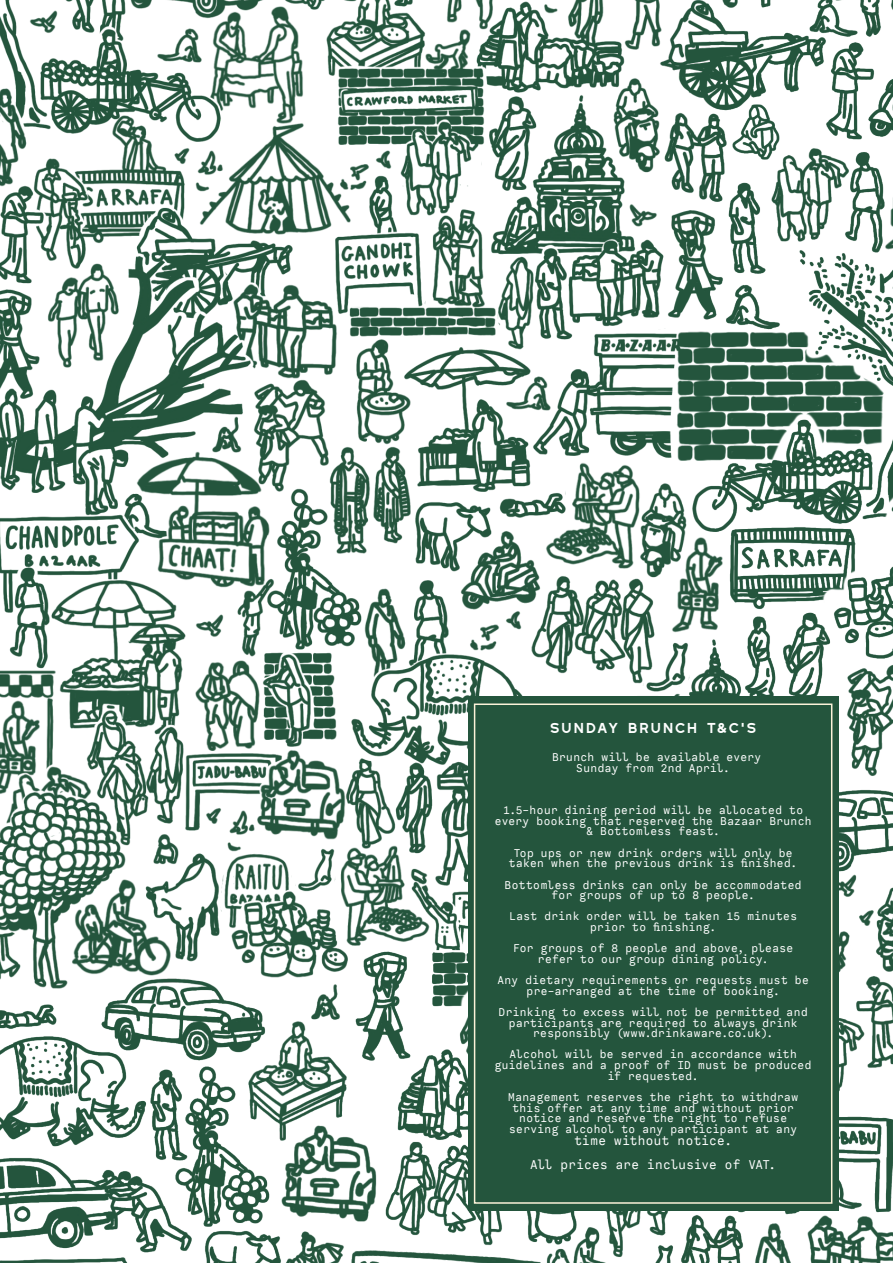
<style>
.page{position:relative;width:893px;height:1263px;background:#fff}
.page>*{position:absolute;margin:0;border:0;box-sizing:border-box;transform-origin:0 0}
.t1{font:18px "Westmount";letter-spacing:-.045em;color:#fff}
.t2{font:13.5px "Calling Code";letter-spacing:.03em;color:#fff}
.t3{font:12px/10.6px "Calling Code";letter-spacing:.035em;color:#fff;text-align:center}
</style>
<div class="page">
<img style="left:0;top:0;width:893px;height:1263px">
<div style="left:468px;top:696px;width:370px;height:515px;background:#24553d"></div>
<div style="left:474px;top:703px;width:358px;height:501px;border:2px solid #fcf2d9"></div>
<p class="t1" style="left:548px;top:718px;width:211px">SUNDAY BRUNCH T&amp;C’s</p>
<p class="t3" style="left:552px;top:752px;width:211px">Brunch will be available every<br>Sunday from 2nd April.</p>
<p class="t3" style="left:495px;top:805px;width:318px">1.5-hour dining period will be allocated to every booking that reserved the Bazaar Brunch &amp; Bottomless feast.</p>
<p class="t3" style="left:509px;top:847px;width:290px">Top ups or new drink orders will only be taken when the previous drink is finished.</p>
<p class="t3" style="left:505px;top:879px;width:298px">Bottomless drinks can only be accommodated for groups of up to 8 people.</p>
<p class="t3" style="left:509px;top:911px;width:289px">Last drink order will be taken 15 minutes prior to finishing.</p>
<p class="t3" style="left:513px;top:943px;width:282px">For groups of 8 people and above, please refer to our group dining policy.</p>
<p class="t3" style="left:497px;top:975px;width:313px">Any dietary requirements or requests must be pre-arranged at the time of booking.</p>
<p class="t3" style="left:499px;top:1007px;width:311px">Drinking to excess will not be permitted and participants are required to always drink responsibly (www.drinkaware.co.uk).</p>
<p class="t3" style="left:495px;top:1049px;width:318px">Alcohol will be served in accordance with guidelines and a proof of ID must be produced if requested.</p>
<p class="t3" style="left:508px;top:1092px;width:291px">Management reserves the right to withdraw this offer at any time and without prior notice and reserve the right to refuse serving alcohol to any participant at any</p>
<p class="t2" style="left:574px;top:1132px;width:159px">time without notice.</p>
<p class="t2" style="left:530px;top:1156px;width:248px">All prices are inclusive of VAT.</p>
</div>
